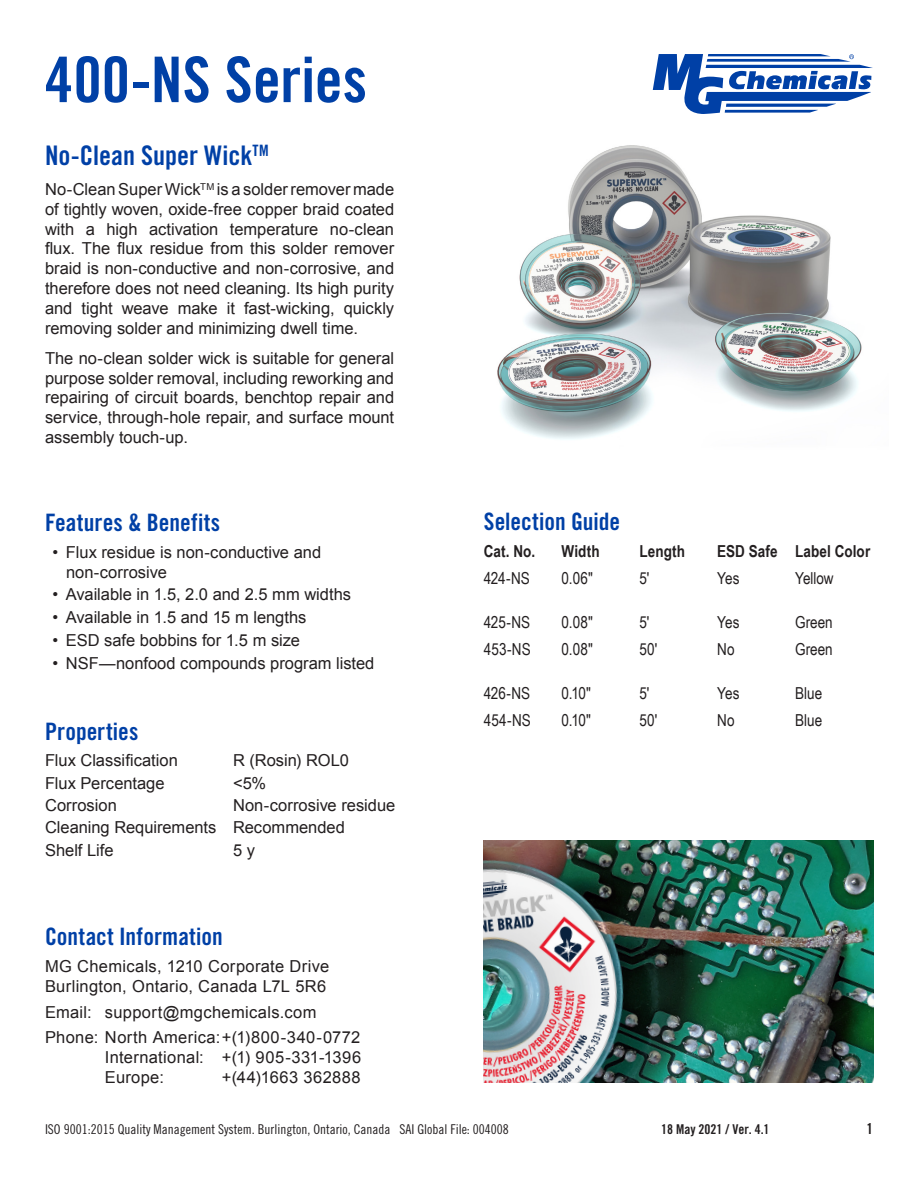
<style>
.page{position:relative;width:918px;height:1188px;background:#fff}
.page>*{position:absolute;margin:0;border:0;box-sizing:border-box;transform-origin:0 0}
.t1{font:63px "Trade Gothic Bold Cond Twenty";color:#0040a6}
.Product_Name_Descrip{font:27px "Trade Gothic Bold Cond Twenty";color:#0040a6}
.H2_space_after{font:24px "Trade Gothic Bold Cond Twenty";letter-spacing:.005em;color:#0040a6}
.Body_Text{font:16.5px/19.8px "Arial";color:#231f20;text-align:justify}
.Contact_Information{font:16.5px "Arial";letter-spacing:.02em;color:#231f20}
.Bullet_List_-_Featur{font:16.5px/19.8px "Arial";color:#231f20}
.Properties_List{font:16.5px "Arial";color:#231f20}
.Table_Body_Text{font:16.5px "Arial Narrow";color:#231f20}
.Table_Heading{font:700 16.5px "Arial Narrow";letter-spacing:.005em;color:#231f20}
.t2{font:15px "Trade Gothic Bold Cond Twenty";color:#231f20}
.t3{font:13.5px "Trade Gothic LT Std Cn 18";color:#231f20}
.t4{font:13.5px "Trade Gothic Bold Cond Twenty";color:#231f20}
</style>
<div class="page">
<svg style="left:653px;top:54px;width:220px;height:60px"></svg>
<img style="left:497px;top:145px;width:365px;height:295px">
<img style="left:484px;top:841px;width:389px;height:242px">
<h1 class="t1" style="left:45px;top:41px;width:324px">400-NS Series</h1>
<p class="Product_Name_Descrip" style="left:45px;top:139px;width:225px">No-Clean Super Wick<sup>TM</sup></p>
<p class="Body_Text" style="left:45px;top:179px;width:351px">No-Clean Super Wick<sup>TM</sup> is a solder remover made of tightly woven, oxide-free copper braid coated with a high activation temperature no-clean flux. The flux residue from this solder remover braid is non-conductive and non-corrosive, and therefore does not need cleaning. Its high purity and tight weave make it fast-wicking, quickly removing solder and minimizing dwell time.</p>
<p class="Body_Text" style="left:45px;top:348px;width:351px">The no-clean solder wick is suitable for general purpose solder removal, including reworking and repairing of circuit boards, benchtop repair and service, through-hole repair, and surface mount assembly touch-up.</p>
<p class="H2_space_after" style="left:45px;top:508px;width:177px">Features &amp; Benefits</p>
<p class="Bullet_List_-_Featur" style="left:66px;top:542px;width:257px;text-indent:-14px">• Flux residue is non-conductive and non-corrosive</p>
<p class="Bullet_List_-_Featur" style="left:52px;top:585px;width:300px">• Available in 1.5, 2.0 and 2.5 mm widths</p>
<p class="Bullet_List_-_Featur" style="left:52px;top:608px;width:255px">• Available in 1.5 and 15 m lengths</p>
<p class="Bullet_List_-_Featur" style="left:52px;top:631px;width:249px">• ESD safe bobbins for 1.5 m size</p>
<p class="Bullet_List_-_Featur" style="left:52px;top:653px;width:323px">• NSF—nonfood compounds program listed</p>
<p class="H2_space_after" style="left:45px;top:717px;width:95px">Properties</p>
<p class="Properties_List" style="left:45px;top:750px;width:134px">Flux Classification</p>
<p class="Properties_List" style="left:233px;top:750px;width:117px">R (Rosin) ROL0</p>
<p class="Properties_List" style="left:45px;top:772px;width:121px">Flux Percentage</p>
<p class="Properties_List" style="left:233px;top:772px;width:35px">&lt;5%</p>
<p class="Properties_List" style="left:45px;top:794px;width:73px">Corrosion</p>
<p class="Properties_List" style="left:233px;top:794px;width:164px">Non-corrosive residue</p>
<p class="Properties_List" style="left:45px;top:817px;width:173px">Cleaning Requirements</p>
<p class="Properties_List" style="left:233px;top:817px;width:113px">Recommended</p>
<p class="Properties_List" style="left:45px;top:839px;width:70px">Shelf Life</p>
<p class="Properties_List" style="left:233px;top:839px;width:24px">5 y</p>
<p class="H2_space_after" style="left:45px;top:922px;width:179px">Contact Information</p>
<p class="Contact_Information" style="left:45px;top:955px;width:286px">MG Chemicals, 1210 Corporate Drive</p>
<p class="Contact_Information" style="left:45px;top:975px;width:283px">Burlington, Ontario, Canada L7L 5R6</p>
<p class="Contact_Information" style="left:45px;top:1001px;width:273px">Email: support@mgchemicals.com</p>
<p class="Contact_Information" style="left:45px;top:1027px;width:317px">Phone: North America:+(1)800-340-0772</p>
<p class="Contact_Information" style="left:105px;top:1047px;width:258px">International: +(1) 905-331-1396</p>
<p class="Contact_Information" style="left:105px;top:1066px;width:60px">Europe:</p>
<p class="Contact_Information" style="left:222px;top:1066px;width:140px">+(44)1663 362888</p>
<p class="H2_space_after" style="left:484px;top:507px;width:138px">Selection Guide</p>
<p class="Table_Heading" style="left:484px;top:539px;width:53px">Cat. No.</p>
<p class="Table_Heading" style="left:562px;top:539px;width:40px">Width</p>
<p class="Table_Heading" style="left:639px;top:539px;width:47px">Length</p>
<p class="Table_Heading" style="left:717px;top:539px;width:62px">ESD Safe</p>
<p class="Table_Heading" style="left:795px;top:539px;width:77px">Label Color</p>
<p class="Table_Body_Text" style="left:484px;top:566px;width:48px">424-NS</p>
<p class="Table_Body_Text" style="left:562px;top:566px;width:33px">0.06"</p>
<p class="Table_Body_Text" style="left:639px;top:566px;width:12px">5'</p>
<p class="Table_Body_Text" style="left:717px;top:566px;width:24px">Yes</p>
<p class="Table_Body_Text" style="left:795px;top:566px;width:40px">Yellow</p>
<p class="Table_Body_Text" style="left:484px;top:610px;width:48px">425-NS</p>
<p class="Table_Body_Text" style="left:562px;top:610px;width:33px">0.08"</p>
<p class="Table_Body_Text" style="left:639px;top:610px;width:12px">5'</p>
<p class="Table_Body_Text" style="left:717px;top:610px;width:24px">Yes</p>
<p class="Table_Body_Text" style="left:795px;top:610px;width:39px">Green</p>
<p class="Table_Body_Text" style="left:484px;top:637px;width:49px">453-NS</p>
<p class="Table_Body_Text" style="left:562px;top:637px;width:33px">0.08"</p>
<p class="Table_Body_Text" style="left:639px;top:637px;width:20px">50'</p>
<p class="Table_Body_Text" style="left:717px;top:637px;width:19px">No</p>
<p class="Table_Body_Text" style="left:795px;top:637px;width:39px">Green</p>
<p class="Table_Body_Text" style="left:484px;top:681px;width:48px">426-NS</p>
<p class="Table_Body_Text" style="left:562px;top:681px;width:31px">0.10"</p>
<p class="Table_Body_Text" style="left:639px;top:681px;width:12px">5'</p>
<p class="Table_Body_Text" style="left:717px;top:681px;width:24px">Yes</p>
<p class="Table_Body_Text" style="left:795px;top:681px;width:29px">Blue</p>
<p class="Table_Body_Text" style="left:484px;top:708px;width:49px">454-NS</p>
<p class="Table_Body_Text" style="left:562px;top:708px;width:31px">0.10"</p>
<p class="Table_Body_Text" style="left:639px;top:708px;width:20px">50'</p>
<p class="Table_Body_Text" style="left:717px;top:708px;width:19px">No</p>
<p class="Table_Body_Text" style="left:795px;top:708px;width:29px">Blue</p>
<p class="t3" style="left:45px;top:1121px;width:465px">ISO 9001:2015 Quality Management System. Burlington, Ontario, Canada SAI Global File: 004008</p>
<p class="t4" style="left:661px;top:1121px;width:110px">18 May 2021 / Ver. 4.1</p>
<p class="t2" style="left:866px;top:1120px;width:8px">1</p>
</div>
